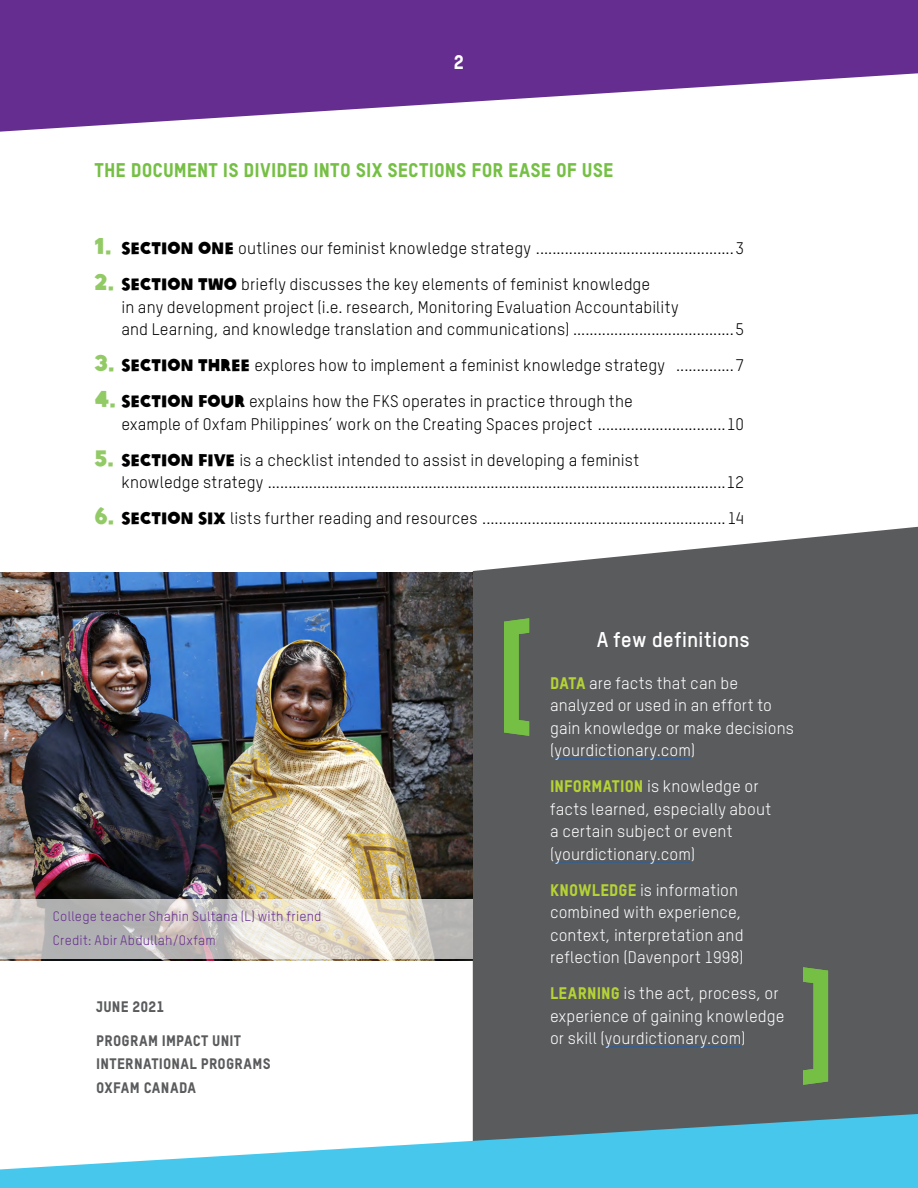
<style>
.page{position:relative;width:918px;height:1188px;background:#fff}
.page>*{position:absolute;margin:0;border:0;box-sizing:border-box;transform-origin:0 0}
.quote{font:700 21px "Oxfam TSTARPRO";color:#fff}
.Head1{font:19.5px "Oxfam TSTARPRO Headline";letter-spacing:.005em;color:#75c044}
.Head1-2{font:19.5px "Oxfam TSTARPRO Headline";color:#fff}
.TOC-1{font:16.5px/22.5px "Oxfam TSTARPRO";letter-spacing:.005em;color:#000}
.MainText{font:16.5px/22.5px "Oxfam TSTARPRO";letter-spacing:.005em;color:#fff}
.Head1-3{font:15px "Oxfam TSTARPRO Headline";letter-spacing:.015em;color:#5a5b5d}
.Caption_black{font:13.5px "Oxfam TSTARPRO";letter-spacing:.02em;color:#662d91}
.s1{font-family:"Oxfam Global Headline";font-size:22.5px;color:#92ca66}
.s2{font-family:"Oxfam Global Headline"}
.s3{font-family:"Oxfam TSTARPRO Headline";color:#b5d334}
</style>
<div class="page">
<svg style="left:0;top:0;width:918px;height:132px;fill:#662d91"></svg>
<div style="left:473px;top:527px;width:445px;height:587px;background:#5a5b5d"></div>
<hr style="left:555px;top:758px;width:136px;height:1px;background:#2e5e9a">
<hr style="left:555px;top:862px;width:136px;height:1px;background:#2e5e9a">
<hr style="left:605px;top:1046px;width:136px;height:1px;background:#2e5e9a">
<svg style="left:504px;top:618px;width:25px;height:118px;background:#6c9e4c"></svg>
<svg style="left:803px;top:967px;width:25px;height:118px;background:#6c9e4c"></svg>
<svg style="left:0;top:1114px;width:918px;height:74px;fill:#48c7ed"></svg>
<img style="left:0;top:573px;width:473px;height:388px">
<svg style="left:0;top:900px;width:473px;height:59px;background:#cec9c3"></svg>
<p class="Head1-2" style="left:454px;top:48px;width:12px">2</p>
<p class="Head1" style="left:94px;top:155px;width:520px">THE DOCUMENT IS DIVIDED INTO SIX SECTIONS FOR EASE OF USE</p>
<p class="TOC-1" style="left:94px;top:236px;width:651px"><span class="s1">1.</span> <span class="s2">SECTION ONE</span> outlines our feminist knowledge strategy ................................................3</p>
<p class="TOC-1" style="left:122px;top:272px;width:624px;text-indent:-27px"><span class="s1">2.</span> <span class="s2">SECTION TWO</span> briefly discusses the key elements of feminist knowledge<br>in any development project (i.e. research, Monitoring Evaluation Accountability<br>and Learning, and knowledge translation and communications) .......................................5</p>
<p class="TOC-1" style="left:94px;top:353px;width:651px"><span class="s1">3.</span> <span class="s2">SECTION THREE</span> explores how to implement a feminist knowledge strategy ..............7</p>
<p class="TOC-1" style="left:122px;top:389px;width:624px;text-indent:-27px"><span class="s1">4.</span> <span class="s2">SECTION FOUR</span> explains how the FKS operates in practice through the<br>example of Oxfam Philippines’ work on the Creating Spaces project ...............................10</p>
<p class="TOC-1" style="left:122px;top:447px;width:624px;text-indent:-27px"><span class="s1">5.</span> <span class="s2">SECTION FIVE</span> is a checklist intended to assist in developing a feminist<br>knowledge strategy ...............................................................................................................12</p>
<p class="TOC-1" style="left:94px;top:506px;width:651px"><span class="s1">6.</span> <span class="s2">SECTION SIX</span> lists further reading and resources ........................................................... 14</p>
<p class="Caption_black" style="left:53px;top:906px;width:270px">College teacher Shahin Sultana (L) with friend</p>
<p class="Caption_black" style="left:53px;top:930px;width:164px">Credit: Abir Abdullah/Oxfam</p>
<p class="Head1-3" style="left:96px;top:996px;width:70px">JUNE 2021</p>
<p class="Head1-3" style="left:96px;top:1029px;width:146px">PROGRAM IMPACT UNIT</p>
<p class="Head1-3" style="left:96px;top:1053px;width:176px">INTERNATIONAL PROGRAMS</p>
<p class="Head1-3" style="left:96px;top:1076px;width:101px">OXFAM CANADA</p>
<p class="quote" style="left:597px;top:624px;width:155px">A few definitions</p>
<p class="MainText" style="left:550px;top:670px;width:245px"><span class="s3">DATA</span> are facts that can be analyzed or used in an effort to gain knowledge or make decisions (yourdictionary.com)</p>
<p class="MainText" style="left:550px;top:774px;width:223px"><span class="s3">INFORMATION</span> is knowledge or facts learned, especially about a certain subject or event (yourdictionary.com)</p>
<p class="MainText" style="left:550px;top:877px;width:195px"><span class="s3">KNOWLEDGE</span> is information combined with experience, context, interpretation and reflection (Davenport 1998)</p>
<p class="MainText" style="left:550px;top:981px;width:236px"><span class="s3">LEARNING</span> is the act, process, or experience of gaining knowledge or skill (yourdictionary.com)</p>
</div>
